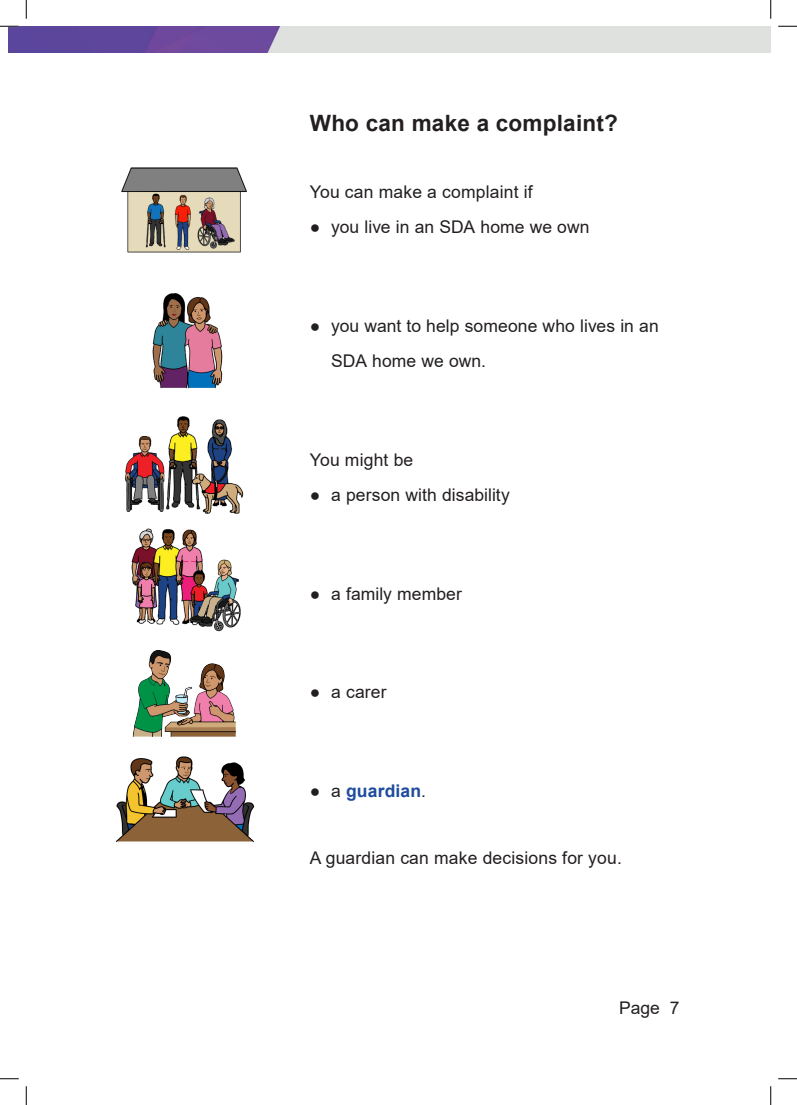
<style>
.page{position:relative;width:797px;height:1105px;background:#fff}
.page>*{position:absolute;margin:0;border:0;box-sizing:border-box;transform-origin:0 0}
.Heading_1_-_size_18_BOLD{font:700 22.5px "Arial";letter-spacing:.01em;color:#231f20}
.Body_2_line_space{font:17.5px/35px "Arial";letter-spacing:.005em;color:#231f20}
.Bullet_lead_sentence{font:17.5px "Arial";letter-spacing:.01em;color:#231f20}
.t1{font:700 17.5px "Arial";letter-spacing:.01em;color:#1e4b9d}
.s1{font-weight:400;color:#231f20}
</style>
<div class="page">
<img style="left:9px;top:26px;width:761px;height:27px">
<img style="left:121px;top:167px;width:126px;height:86px">
<img style="left:195px;top:196px;width:41px;height:53px">
<img style="left:142px;top:193px;width:26px;height:56px">
<img style="left:152px;top:293px;width:71px;height:96px">
<img style="left:125px;top:416px;width:119px;height:98px">
<img style="left:131px;top:528px;width:110px;height:104px">
<img style="left:132px;top:650px;width:104px;height:87px">
<img style="left:115px;top:756px;width:140px;height:86px">
<svg style="left:0;top:25px;width:19px;height:2px"></svg>
<svg style="left:778px;top:25px;width:19px;height:2px"></svg>
<svg style="left:0;top:1078px;width:19px;height:1px"></svg>
<svg style="left:778px;top:1078px;width:19px;height:1px"></svg>
<svg style="left:25px;top:0;width:2px;height:19px"></svg>
<svg style="left:25px;top:1086px;width:2px;height:19px"></svg>
<svg style="left:770px;top:0;width:1px;height:19px"></svg>
<svg style="left:770px;top:1086px;width:1px;height:19px"></svg>
<p class="Heading_1_-_size_18_BOLD" style="left:310px;top:107px;width:309px">Who can make a complaint?</p>
<p class="Bullet_lead_sentence" style="left:310px;top:180px;width:224px">You can make a complaint if</p>
<p class="Body_2_line_space" style="left:310px;top:209px;width:281px">● you live in an SDA home we own</p>
<p class="Body_2_line_space" style="left:331px;top:308px;width:329px;text-indent:-21px">● you want to help someone who lives in an<br>SDA home we own.</p>
<p class="Bullet_lead_sentence" style="left:310px;top:447px;width:105px">You might be</p>
<p class="Body_2_line_space" style="left:310px;top:477px;width:202px">● a person with disability</p>
<p class="Body_2_line_space" style="left:310px;top:576px;width:153px">● a family member</p>
<p class="Body_2_line_space" style="left:310px;top:674px;width:78px">● a carer</p>
<p class="t1" style="left:310px;top:779px;width:117px"><span class="s1">● a</span> guardian<span class="s1">.</span></p>
<p class="Body_2_line_space" style="left:310px;top:840px;width:313px">A guardian can make decisions for you.</p>
<p class="Body_2_line_space" style="left:619px;top:990px;width:62px">Page 7</p>
</div>
